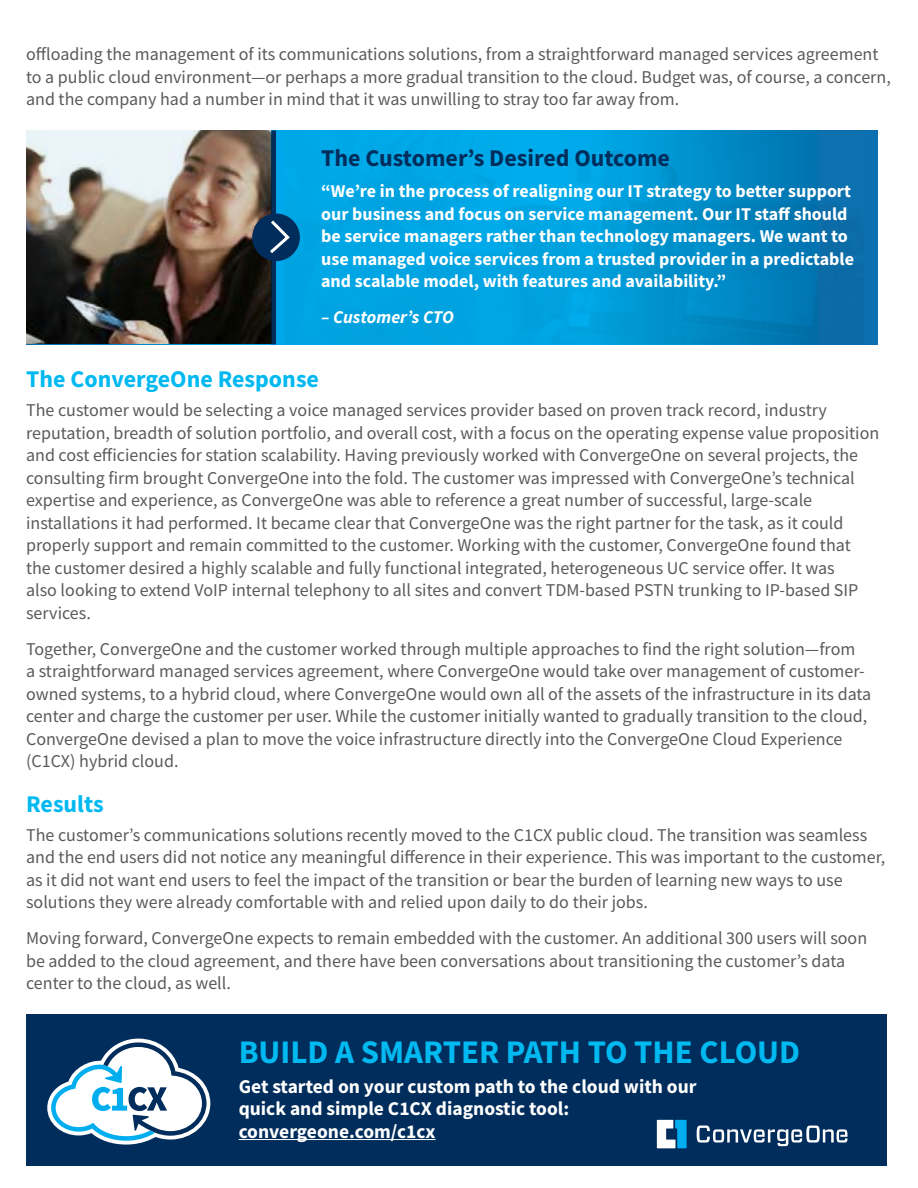
<style>
.page{position:relative;width:918px;height:1188px;background:#fff}
.page>*{position:absolute;margin:0;border:0;box-sizing:border-box;transform-origin:0 0}
.t1{font:700 33px "Source Sans Pro";color:#00b9f1}
.t2{font:700 24px "Source Sans Pro";color:#00b9f1}
.t3{font:700 24px "Source Sans Pro";color:#002d5b}
.t4{font:700 19.5px/22.5px "Source Sans Pro";color:#fff}
.t5{font:18px/22.5px "Source Sans Pro";color:#5a5a5b}
.t6{font:700 18px/22.5px "Source Sans Pro";color:#fff}
.t7{font:italic 700 18px "Source Sans Pro";color:#fff}
</style>
<div class="page">
<div style="left:26px;top:1014px;width:861px;height:152px;background:#002d5b"></div>
<hr style="left:239px;top:1139px;width:197px;height:1px;background:#fff">
<svg style="left:697px;top:1126px;width:150px;height:20px"></svg>
<svg style="left:657px;top:1120px;width:30px;height:28px"></svg>
<svg style="left:47px;top:1039px;width:163px;height:106px"></svg>
<svg style="left:276px;top:131px;width:602px;height:213px;background:#0196d3"></svg>
<img style="left:26px;top:131px;width:246px;height:213px">
<hr style="left:272px;top:131px;width:4px;height:213px;background:#002d5b">
<div style="left:252px;top:214px;width:48px;height:47px;background:#002d5b;border-radius:50%"></div>
<svg style="left:270px;top:217px;width:22px;height:39px"></svg>
<p class="t5" style="left:26px;top:43px;width:866px">offloading the management of its communications solutions, from a straightforward managed services agreement to a public cloud environment—or perhaps a more gradual transition to the cloud. Budget was, of course, a concern, and the company had a number in mind that it was unwilling to stray too far away from.</p>
<h2 class="t3" style="left:321px;top:142px;width:350px">The Customer’s Desired Outcome</h2>
<p class="t6" style="left:321px;top:180px;width:534px">“We’re in the process of realigning our IT strategy to better support our business and focus on service management. Our IT staff should be service managers rather than technology managers. We want to use managed voice services from a trusted provider in a predictable and scalable model, with features and availability.”</p>
<p class="t7" style="left:321px;top:305px;width:134px">– Customer’s CTO</p>
<h2 class="t2" style="left:26px;top:363px;width:294px">The ConvergeOne Response</h2>
<p class="t5" style="left:26px;top:399px;width:855px">The customer would be selecting a voice managed services provider based on proven track record, industry reputation, breadth of solution portfolio, and overall cost, with a focus on the operating expense value proposition and cost efficiencies for station scalability. Having previously worked with ConvergeOne on several projects, the consulting firm brought ConvergeOne into the fold. The customer was impressed with ConvergeOne’s technical expertise and experience, as ConvergeOne was able to reference a great number of successful, large-scale installations it had performed. It became clear that ConvergeOne was the right partner for the task, as it could properly support and remain committed to the customer. Working with the customer, ConvergeOne found that the customer desired a highly scalable and fully functional integrated, heterogeneous UC service offer. It was<br>also looking to extend VoIP internal telephony to all sites and convert TDM-based PSTN trunking to IP-based SIP services.</p>
<p class="t5" style="left:26px;top:637px;width:847px">Together, ConvergeOne and the customer worked through multiple approaches to find the right solution—from<br>a straightforward managed services agreement, where ConvergeOne would take over management of customer&shy;owned systems, to a hybrid cloud, where ConvergeOne would own all of the assets of the infrastructure in its data center and charge the customer per user. While the customer initially wanted to gradually transition to the cloud, ConvergeOne devised a plan to move the voice infrastructure directly into the ConvergeOne Cloud Experience (C1CX) hybrid cloud.</p>
<h2 class="t2" style="left:26px;top:787px;width:79px">Results</h2>
<p class="t5" style="left:26px;top:823px;width:861px">The customer’s communications solutions recently moved to the C1CX public cloud. The transition was seamless and the end users did not notice any meaningful difference in their experience. This was important to the customer, as it did not want end users to feel the impact of the transition or bear the burden of learning new ways to use solutions they were already comfortable with and relied upon daily to do their jobs.</p>
<p class="t5" style="left:26px;top:927px;width:843px">Moving forward, ConvergeOne expects to remain embedded with the customer. An additional 300 users will soon be added to the cloud agreement, and there have been conversations about transitioning the customer’s data center to the cloud, as well.</p>
<h1 class="t1" style="left:239px;top:1030px;width:563px">BUILD A SMARTER PATH TO THE CLOUD</h1>
<p class="t4" style="left:239px;top:1075px;width:459px">Get started on your custom path to the cloud with our quick and simple C1CX diagnostic tool: convergeone.com/c1cx</p>
</div>
